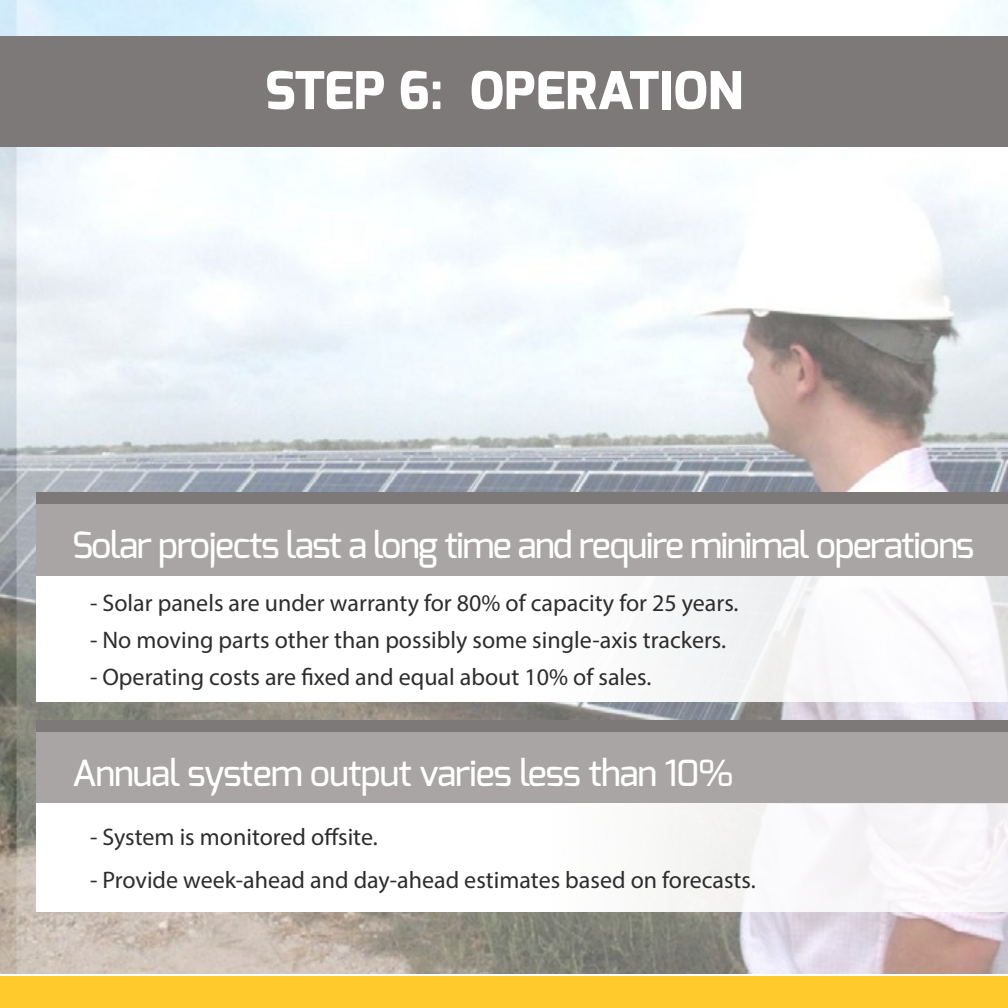
<style>
.page{position:relative;width:1008px;height:1008px;background:#fff}
.page>*{position:absolute;margin:0;border:0;box-sizing:border-box;transform-origin:0 0}
.t1{font:800 52px "Exo";color:#fff}
.t2{font:500 36px "Exo";letter-spacing:-.04em;color:#fff}
.t3{font:24px "Myriad Pro";color:#2d2d2d}
</style>
<div class="page">
<img style="left:0;top:0;width:1008px;height:974px">
<div style="left:36px;top:492px;width:972px;height:12px;background:#7d7979"></div>
<div style="left:36px;top:504px;width:972px;height:72px;background:#a9a5a4"></div>
<div style="left:36px;top:732px;width:972px;height:72px;background:#a9a5a4"></div>
<div style="left:0;top:36px;width:1008px;height:110px;background:#7d7979"></div>
<div style="left:0;top:976px;width:1008px;height:32px;background:#ffca2c"></div>
<div style="left:36px;top:576px;width:972px;height:126px;background:linear-gradient(to right,#fff,#f6f6f8)"></div>
<div style="left:36px;top:804px;width:972px;height:108px;background:#fff"></div>
<div style="left:36px;top:720px;width:972px;height:12px;background:#7d7979"></div>
<h1 class="t1" style="left:265px;top:57px;width:480px">STEP 6: OPERATION</h1>
<h2 class="t2" style="left:72px;top:522px;width:904px">Solar projects last a long time and require minimal operations</h2>
<p class="t3" style="left:90px;top:588px;width:650px">- Solar panels are under warranty for 80% of capacity for 25 years.</p>
<p class="t3" style="left:90px;top:625px;width:638px">- No moving parts other than possibly some single-axis trackers.</p>
<p class="t3" style="left:90px;top:662px;width:563px">- Operating costs are fixed and equal about 10% of sales.</p>
<h2 class="t2" style="left:72px;top:749px;width:663px">Annual system output varies less than 10%</h2>
<p class="t3" style="left:90px;top:822px;width:289px">- System is monitored offsite.</p>
<p class="t3" style="left:90px;top:865px;width:667px">- Provide week-ahead and day-ahead estimates based on forecasts.</p>
</div>
